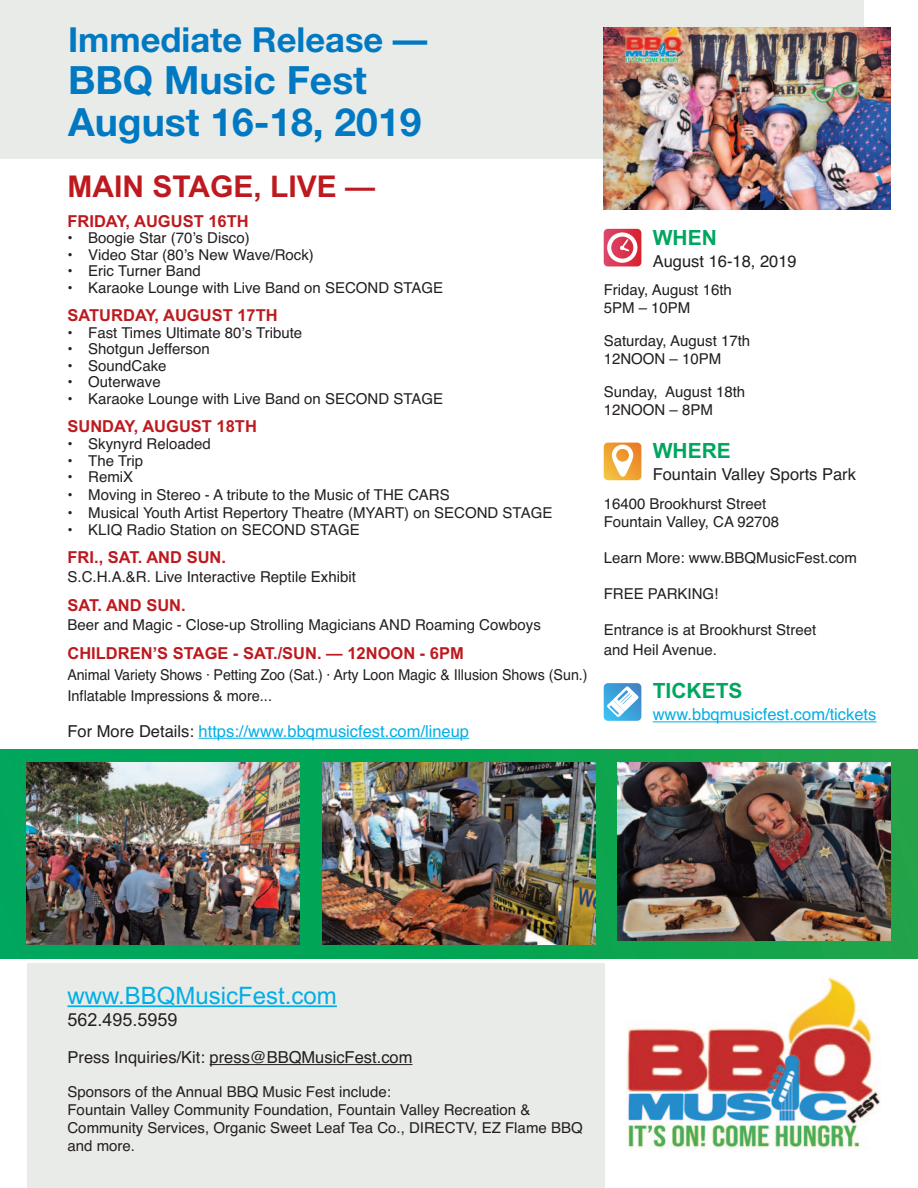
<style>
.page{position:relative;width:918px;height:1188px;background:#fff}
.page>*{position:absolute;margin:0;border:0;box-sizing:border-box;transform-origin:0 0}
.t1{font:700 39px "Helvetica Neue";color:#0079c2}
.t2{font:700 34.5px "Helvetica Neue";color:#0079c2}
.t3{font:700 30px "Arial";color:#bd1a1f}
.t4{font:24px "Arial";color:#03ade5}
.t5{font:700 21px "Arial";color:#00a65f}
.t6{font:18px "Arial";color:#231f20}
.t7{font:700 16.5px "Arial";color:#bd1a1f}
.t8{font:16.5px "Helvetica";color:#231f20}
.t9{font:16.5px "Helvetica";color:#03ade5}
.t10{font:15px/18px "Helvetica";color:#231f20}
.t11{font:15px/21px "Helvetica";color:#231f20;scale:.95 1}
.s1{color:#231f20}
</style>
<div class="page">
<div style="left:0;top:0;width:864px;height:159px;background:#e9ebe8"></div>
<div style="left:27px;top:964px;width:577px;height:224px;background:#e9ebe8"></div>
<hr style="left:199px;top:738px;width:270px;height:1px;background:#03ade5">
<svg style="left:604px;top:229px;width:37px;height:37px"></svg>
<svg style="left:607px;top:232px;width:30px;height:31px"></svg>
<svg style="left:604px;top:443px;width:37px;height:37px"></svg>
<svg style="left:612px;top:445px;width:21px;height:32px"></svg>
<hr style="left:653px;top:721px;width:223px;height:1px;background:#03ade5">
<svg style="left:604px;top:683px;width:37px;height:38px"></svg>
<svg style="left:607px;top:686px;width:32px;height:31px"></svg>
<div style="left:0;top:749px;width:918px;height:209px;background:linear-gradient(to right,#00a65d,#1ba448)"></div>
<img style="left:618px;top:763px;width:273px;height:178px">
<img style="left:322px;top:763px;width:274px;height:182px">
<img style="left:27px;top:763px;width:273px;height:182px">
<hr style="left:68px;top:1005px;width:269px;height:2px;background:#03ade5">
<hr style="left:210px;top:1064px;width:203px;height:1px;background:#231f20">
<img style="left:626px;top:977px;width:254px;height:171px">
<img style="left:603px;top:27px;width:288px;height:182px">
<p class="t2" style="left:68px;top:27px;width:361px">Immediate Release —</p>
<p class="t1" style="left:68px;top:66px;width:301px">BBQ Music Fest</p>
<p class="t1" style="left:68px;top:108px;width:355px">August 16-18, 2019</p>
<p class="t3" style="left:68px;top:169px;width:309px">MAIN STAGE, LIVE —</p>
<p class="t7" style="left:68px;top:212px;width:183px">FRIDAY, AUGUST 16TH</p>
<p class="t10" style="left:68px;top:231px;width:184px">• Boogie Star (70’s Disco)</p>
<p class="t10" style="left:68px;top:247px;width:248px">• Video Star (80’s New Wave/Rock)</p>
<p class="t10" style="left:68px;top:264px;width:135px">• Eric Turner Band</p>
<p class="t10" style="left:68px;top:280px;width:377px">• Karaoke Lounge with Live Band on SECOND STAGE</p>
<p class="t7" style="left:68px;top:306px;width:212px">SATURDAY, AUGUST 17TH</p>
<p class="t10" style="left:68px;top:325px;width:236px">• Fast Times Ultimate 80’s Tribute</p>
<p class="t10" style="left:68px;top:341px;width:144px">• Shotgun Jefferson</p>
<p class="t10" style="left:68px;top:358px;width:101px">• SoundCake</p>
<p class="t10" style="left:68px;top:374px;width:95px">• Outerwave</p>
<p class="t10" style="left:68px;top:391px;width:377px">• Karaoke Lounge with Live Band on SECOND STAGE</p>
<p class="t7" style="left:68px;top:417px;width:191px">SUNDAY, AUGUST 18TH</p>
<p class="t10" style="left:68px;top:436px;width:145px">• Skynyrd Reloaded</p>
<p class="t10" style="left:68px;top:453px;width:77px">• The Trip</p>
<p class="t10" style="left:68px;top:469px;width:67px">• RemiX</p>
<p class="t10" style="left:68px;top:487px;width:384px">• Moving in Stereo - A tribute to the Music of THE CARS</p>
<p class="t10" style="left:68px;top:505px;width:486px">• Musical Youth Artist Repertory Theatre (MYART) on SECOND STAGE</p>
<p class="t10" style="left:68px;top:522px;width:294px">• KLIQ Radio Station on SECOND STAGE</p>
<p class="t7" style="left:68px;top:548px;width:160px">FRI., SAT. AND SUN.</p>
<p class="t10" style="left:68px;top:570px;width:290px">S.C.H.A.&amp;R. Live Interactive Reptile Exhibit</p>
<p class="t7" style="left:68px;top:596px;width:120px">SAT. AND SUN.</p>
<p class="t10" style="left:68px;top:618px;width:475px">Beer and Magic - Close-up Strolling Magicians AND Roaming Cowboys</p>
<p class="t7" style="left:68px;top:643px;width:398px">CHILDREN’S STAGE - SAT./SUN. — 12NOON - 6PM</p>
<p class="t11" style="left:67px;top:666px;width:549px">Animal Variety Shows · Petting Zoo (Sat.) · Arty Loon Magic &amp; Illusion Shows (Sun.)<br>Inflatable Impressions &amp; more...</p>
<p class="t9" style="left:68px;top:725px;width:403px"><span class="s1">For More Details:</span> https://www.bbqmusicfest.com/lineup</p>
<p class="t5" style="left:653px;top:226px;width:66px">WHEN</p>
<p class="t8" style="left:653px;top:255px;width:146px">August 16-18, 2019</p>
<p class="t10" style="left:604px;top:282px;width:130px">Friday, August 16th</p>
<p class="t10" style="left:604px;top:300px;width:88px">5PM – 10PM</p>
<p class="t10" style="left:604px;top:333px;width:148px">Saturday, August 17th</p>
<p class="t10" style="left:604px;top:351px;width:119px">12NOON – 10PM</p>
<p class="t10" style="left:604px;top:384px;width:143px">Sunday, August 18th</p>
<p class="t10" style="left:604px;top:402px;width:111px">12NOON – 8PM</p>
<p class="t5" style="left:653px;top:438px;width:80px">WHERE</p>
<p class="t8" style="left:653px;top:468px;width:205px">Fountain Valley Sports Park</p>
<p class="t10" style="left:604px;top:496px;width:164px">16400 Brookhurst Street</p>
<p class="t10" style="left:604px;top:514px;width:177px">Fountain Valley, CA 92708</p>
<p class="t10" style="left:604px;top:550px;width:255px">Learn More: www.BBQMusicFest.com</p>
<p class="t10" style="left:604px;top:586px;width:116px">FREE PARKING!</p>
<p class="t10" style="left:604px;top:622px;width:214px">Entrance is at Brookhurst Street</p>
<p class="t10" style="left:604px;top:642px;width:115px">and Heil Avenue.</p>
<p class="t5" style="left:653px;top:679px;width:91px">TICKETS</p>
<p class="t9" style="left:653px;top:709px;width:225px">www.bbqmusicfest.com/tickets</p>
<p class="t4" style="left:68px;top:986px;width:271px">www.BBQMusicFest.com</p>
<p class="t6" style="left:68px;top:1013px;width:112px">562.495.5959</p>
<p class="t8" style="left:68px;top:1051px;width:347px">Press Inquiries/Kit: press@BBQMusicFest.com</p>
<p class="t10" style="left:68px;top:1085px;width:325px">Sponsors of the Annual BBQ Music Fest include:</p>
<p class="t10" style="left:68px;top:1103px;width:517px">Fountain Valley Community Foundation, Fountain Valley Recreation &amp;<br>Community Services, Organic Sweet Leaf Tea Co., DIRECTV, EZ Flame BBQ and more.</p>
</div>
